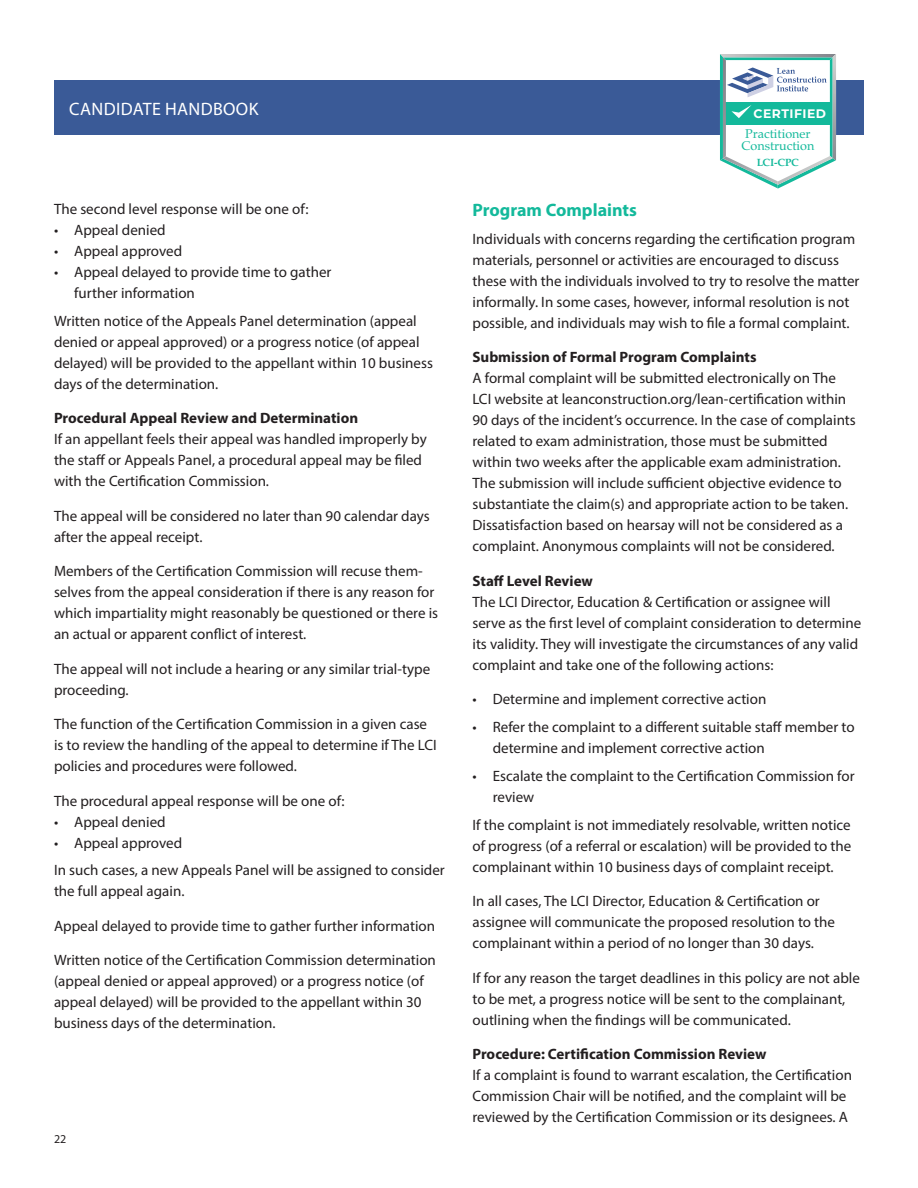
<style>
.page{position:relative;width:918px;height:1188px;background:#fff}
.page>*{position:absolute;margin:0;border:0;box-sizing:border-box;transform-origin:0 0}
.t1{font:18px "Myriad Pro";letter-spacing:.02em;color:#fff}
.Subhead{font:700 18px "Myriad Pro";color:#13b99b}
.Body{font:15px/21px "Myriad Pro";color:#231f20}
.sub_subhead{font:700 15px "Myriad Pro";color:#231f20}
.t2{font:12.6px/11.6px "Palatino";color:#13b99b}
.t3{font:700 12.3px "Montserrat";letter-spacing:.04em;color:#fff}
.t4{font:12px "Myriad Pro";color:#231f20}
.t5{font:700 10.5px "Palatino";letter-spacing:-.02em;color:#13b99b}
</style>
<div class="page">
<div style="left:54px;top:81px;width:810px;height:54px;background:#3a5a97"></div>
<svg style="left:720px;top:54px;width:116px;height:135px"></svg>
<p class="t1" style="left:69px;top:98px;width:191px">CANDIDATE HANDBOOK</p>
<p class="Body" style="left:54px;top:198px;width:256px">The second level response will be one of:</p>
<p class="Body" style="left:54px;top:219px;width:113px">• Appeal denied</p>
<p class="Body" style="left:54px;top:240px;width:130px">• Appeal approved</p>
<p class="Body" style="left:74px;top:261px;width:259px;text-indent:-20px">• Appeal delayed to provide time to gather further information</p>
<p class="Body" style="left:54px;top:310px;width:380px">Written notice of the Appeals Panel determination (appeal denied or appeal approved) or a progress notice (of appeal delayed) will be provided to the appellant within 10 business days of the determination.</p>
<p class="sub_subhead" style="left:54px;top:408px;width:306px">Procedural Appeal Review and Determination</p>
<p class="Body" style="left:54px;top:428px;width:374px">If an appellant feels their appeal was handled improperly by the staff or Appeals Panel, a procedural appeal may be filed with the Certification Commission.</p>
<p class="Body" style="left:54px;top:505px;width:377px">The appeal will be considered no later than 90 calendar days after the appeal receipt.</p>
<p class="Body" style="left:54px;top:560px;width:386px">Members of the Certification Commission will recuse them&shy;selves from the appeal consideration if there is any reason for which impartiality might reasonably be questioned or there is an actual or apparent conflict of interest.</p>
<p class="Body" style="left:54px;top:658px;width:378px">The appeal will not include a hearing or any similar trial-type proceeding.</p>
<p class="Body" style="left:54px;top:713px;width:384px">The function of the Certification Commission in a given case is to review the handling of the appeal to determine if The LCI policies and procedures were followed.</p>
<p class="Body" style="left:54px;top:790px;width:292px">The procedural appeal response will be one of:</p>
<p class="Body" style="left:54px;top:811px;width:113px">• Appeal denied</p>
<p class="Body" style="left:54px;top:832px;width:130px">• Appeal approved</p>
<p class="Body" style="left:54px;top:859px;width:392px">In such cases, a new Appeals Panel will be assigned to consider the full appeal again.</p>
<p class="Body" style="left:54px;top:915px;width:383px">Appeal delayed to provide time to gather further information</p>
<p class="Body" style="left:54px;top:949px;width:383px">Written notice of the Certification Commission determination (appeal denied or appeal approved) or a progress notice (of appeal delayed) will be provided to the appellant within 30 business days of the determination.</p>
<p class="t4" style="left:54px;top:1132px;width:14px">22</p>
<p class="t3" style="left:754px;top:105px;width:74px">CERTIFIED</p>
<p class="t2" style="left:742px;top:128px;width:74px">Practitioner<br>Construction</p>
<p class="t5" style="left:757px;top:153px;width:43px">LCI-CPC</p>
<p class="Subhead" style="left:472px;top:198px;width:166px">Program Complaints</p>
<p class="Body" style="left:472px;top:228px;width:389px">Individuals with concerns regarding the certification program materials, personnel or activities are encouraged to discuss these with the individuals involved to try to resolve the matter informally. In some cases, however, informal resolution is not possible, and individuals may wish to file a formal complaint.</p>
<p class="sub_subhead" style="left:472px;top:347px;width:286px">Submission of Formal Program Complaints</p>
<p class="Body" style="left:472px;top:367px;width:385px">A formal complaint will be submitted electronically on The LCI website at leanconstruction.org/lean-certification within 90 days of the incident’s occurrence. In the case of complaints related to exam administration, those must be submitted within two weeks after the applicable exam administration.<br>The submission will include sufficient objective evidence to substantiate the claim(s) and appropriate action to be taken.<br>Dissatisfaction based on hearsay will not be considered as a complaint. Anonymous complaints will not be considered.</p>
<p class="sub_subhead" style="left:472px;top:571px;width:122px">Staff Level Review</p>
<p class="Body" style="left:472px;top:591px;width:390px">The LCI Director, Education &amp; Certification or assignee will serve as the first level of complaint consideration to determine its validity. They will investigate the circumstances of any valid complaint and take one of the following actions:</p>
<p class="Body" style="left:472px;top:688px;width:295px">• Determine and implement corrective action</p>
<p class="Body" style="left:493px;top:716px;width:363px;text-indent:-20px">• Refer the complaint to a different suitable staff member to determine and implement corrective action</p>
<p class="Body" style="left:493px;top:765px;width:363px;text-indent:-20px">• Escalate the complaint to the Certification Commission for review</p>
<p class="Body" style="left:472px;top:814px;width:380px;text-align:justify">If the complaint is not immediately resolvable, written notice of progress (of a referral or escalation) will be provided to the complainant within 10 business days of complaint receipt.</p>
<p class="Body" style="left:472px;top:890px;width:364px">In all cases, The LCI Director, Education &amp; Certification or assignee will communicate the proposed resolution to the complainant within a period of no longer than 30 days.</p>
<p class="Body" style="left:472px;top:967px;width:389px">If for any reason the target deadlines in this policy are not able to be met, a progress notice will be sent to the complainant, outlining when the findings will be communicated.</p>
<p class="sub_subhead" style="left:472px;top:1044px;width:296px">Procedure: Certification Commission Review</p>
<p class="Body" style="left:472px;top:1064px;width:381px">If a complaint is found to warrant escalation, the Certification<br>Commission Chair will be notified, and the complaint will be reviewed by the Certification Commission or its designees. A</p>
</div>
